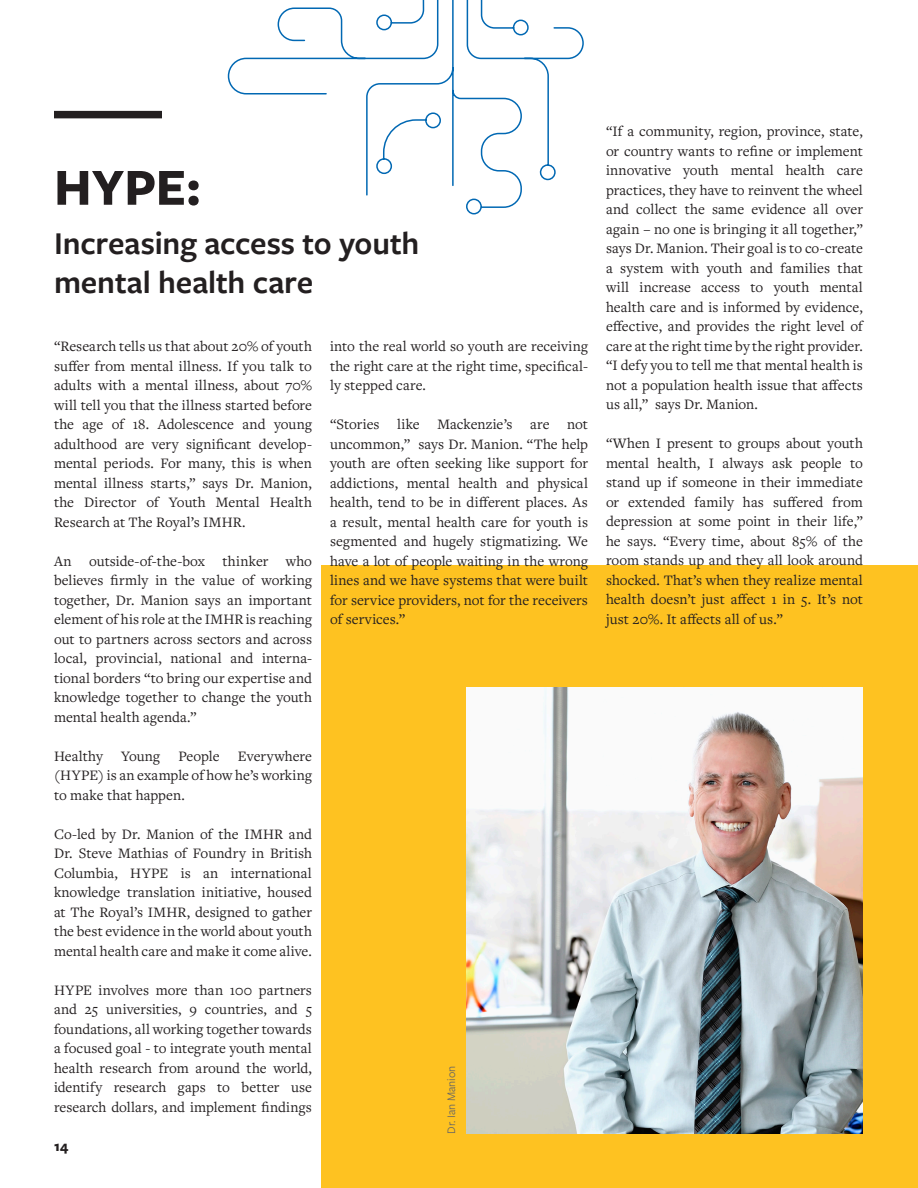
<style>
.page{position:relative;width:918px;height:1188px;background:#fff}
.page>*{position:absolute;margin:0;border:0;box-sizing:border-box;transform-origin:0 0}
.Headline_1{font:700 54px "Freight Sans Pro";color:#231f20}
.Sunheadline_1__Info{font:600 33px "Freight Sans Pro";letter-spacing:-.005em;color:#231f20}
.Body_Copy{font:15px/19.5px "Freight Text Pro";letter-spacing:.005em;color:#231f20;text-align:justify}
.t1{font:700 15px "Freight Sans Pro";color:#231f20}
.Caption___Photo_Cred{font:12px "Freight Sans Pro";color:#636366}
</style>
<div class="page">
<div style="left:321px;top:566px;width:597px;height:622px;background:#fec221"></div>
<img style="left:467px;top:687px;width:396px;height:447px">
<div style="left:54px;top:111px;width:108px;height:7px;background:#231f20"></div>
<svg style="left:227px;top:0;width:357px;height:215px"></svg>
<p class="Headline_1" style="left:54px;top:150px;width:149px">HYPE:</p>
<p class="Sunheadline_1__Info" style="left:54px;top:220px;width:367px">Increasing access to youth</p>
<p class="Sunheadline_1__Info" style="left:54px;top:259px;width:261px">mental health care</p>
<p class="Body_Copy" style="left:54px;top:336px;width:260px">“Research tells us that about 20% of youth suffer from mental illness. If you talk to adults with a mental illness, about 70% will tell you that the illness started before the age of 18. Adolescence and young adulthood are very significant develop&shy;mental periods. For many, this is when mental illness starts,” says Dr. Manion, the Director of Youth Mental Health Research at The Royal’s IMHR.</p>
<p class="Body_Copy" style="left:54px;top:550px;width:260px">An outside-of-the-box thinker who believes firmly in the value of working together, Dr. Manion says an important element of his role at the IMHR is reaching out to partners across sectors and across local, provincial, national and interna&shy;tional borders “to bring our expertise and knowledge together to change the youth mental health agenda.”</p>
<p class="Body_Copy" style="left:54px;top:745px;width:260px">Healthy Young People Everywhere (HYPE) is an example of how he’s working to make that happen.</p>
<p class="Body_Copy" style="left:54px;top:823px;width:260px">Co-led by Dr. Manion of the IMHR and Dr. Steve Mathias of Foundry in British Columbia, HYPE is an international knowledge translation initiative, housed at The Royal’s IMHR, designed to gather the best evidence in the world about youth mental health care and make it come alive.</p>
<p class="Body_Copy" style="left:54px;top:979px;width:260px">HYPE involves more than 100 partners and 25 universities, 9 countries, and 5 foundations, all working together towards a focused goal - to integrate youth mental health research from around the world, identify research gaps to better use research dollars, and implement findings</p>
<p class="t1" style="left:54px;top:1136px;width:16px">14</p>
<p class="Body_Copy" style="left:330px;top:336px;width:260px">into the real world so youth are receiving the right care at the right time, specifical&shy;ly stepped care.</p>
<p class="Body_Copy" style="left:330px;top:414px;width:260px">“Stories like Mackenzie’s are not uncommon,” says Dr. Manion. “The help youth are often seeking like support for addictions, mental health and physical health, tend to be in different places. As a result, mental health care for youth is segmented and hugely stigmatizing. We have a lot of people waiting in the wrong lines and we have systems that were built for service providers, not for the receivers of services.”</p>
<p class="Caption___Photo_Cred" style="left:443px;top:1134px;width:70px;rotate:-90deg">Dr. Ian Manion</p>
<p class="Body_Copy" style="left:606px;top:121px;width:258px">“If a community, region, province, state, or country wants to refine or implement innovative youth mental health care practices, they have to reinvent the wheel and collect the same evidence all over again – no one is bringing it all together,” says Dr. Manion. Their goal is to co-create a system with youth and families that will increase access to youth mental health care and is informed by evidence, effective, and provides the right level of care at the right time by the right provider. “I defy you to tell me that mental health is not a population health issue that affects us all,” says Dr. Manion.</p>
<p class="Body_Copy" style="left:606px;top:433px;width:258px">“When I present to groups about youth mental health, I always ask people to stand up if someone in their immediate or extended family has suffered from depression at some point in their life,” he says. “Every time, about 85% of the room stands up and they all look around shocked. That’s when they realize mental health doesn’t just affect 1 in 5. It’s not just 20%. It affects all of us.”</p>
</div>
